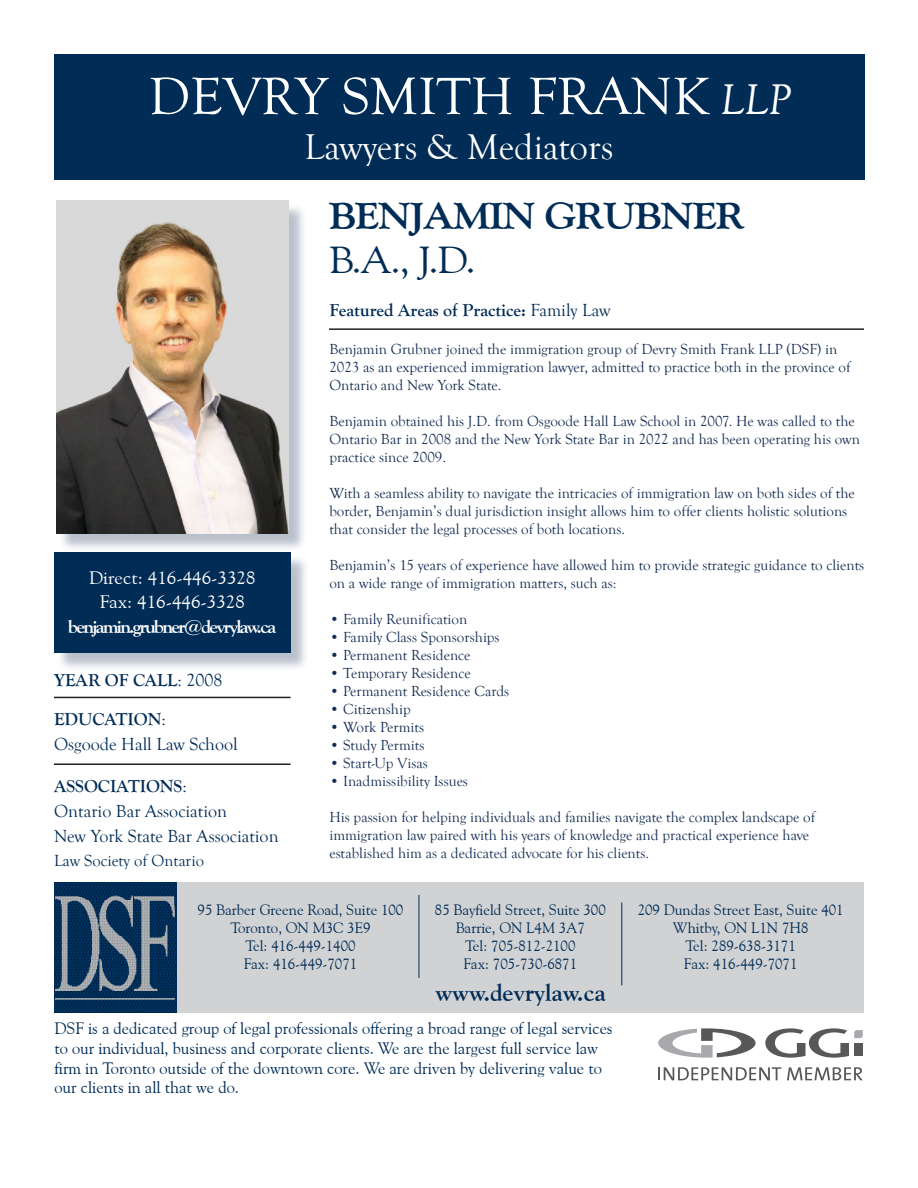
<style>
.page{position:relative;width:918px;height:1188px;background:#fff}
.page>*{position:absolute;margin:0;border:0;box-sizing:border-box;transform-origin:0 0}
.t1{font:54px "Goudy Old Style T";color:#fff;scale:1.04 1}
.t2{font:700 37.5px "Goudy Old Style BT";letter-spacing:-.025em;color:#002c55;scale:1.1 1}
.t3{font:37.5px "Goudy Old Style BT";color:#002c55;scale:1.1 1}
.t4{font:36.75px "Goudy Old Style T";color:#fff}
.t5{font:700 24px "Goudy Old Style BT";color:#002c55}
.t6{font:18px/24.8px "Goudy Old Style T";color:#002c55}
.t7{font:700 18px "Goudy Old Style T";color:#002c55}
.t8{font:18px/24.8px "Goudy Old Style BT";color:#fff;text-align:center;scale:1.07 1}
.t9{font:700 18px "Goudy Old Style BT";letter-spacing:-.09em;color:#fff;scale:1.07 1}
.t10{font:16.5px/19.8px "Goudy Old Style BT";color:#002c55}
.t11{font:16.5px "Goudy Old Style T";color:#002c55}
.t12{font:15px/18px "Goudy Old Style T";color:#142d54}
.t13{font:15px/18px "Goudy Old Style BT";color:#002c55;text-align:center}
.s1{font-style:italic;font-size:44.1px}
.s2{font-weight:400}
.s3{font-weight:700}
</style>
<div class="page">
<div style="left:54px;top:54px;width:810px;height:125px;background:#002c55"></div>
<div style="left:56px;top:555px;width:253px;height:117px;background:#142d54;opacity:.3"></div>
<div style="left:54px;top:553px;width:237px;height:100px;background:#002c55"></div>
<svg style="left:765px;top:1028px;width:98px;height:30px"></svg>
<svg style="left:658px;top:1028px;width:98px;height:30px"></svg>
<svg style="left:658px;top:1067px;width:123px;height:13px"></svg>
<svg style="left:787px;top:1067px;width:76px;height:13px"></svg>
<div style="left:177px;top:882px;width:687px;height:131px;background:#d1d2d4"></div>
<img style="left:54px;top:882px;width:122px;height:131px">
<hr style="left:419px;top:895px;width:1px;height:83px;background:#002c55">
<hr style="left:621px;top:902px;width:1px;height:83px;background:#002c55">
<hr style="left:329px;top:328px;width:535px;height:2px;background:#231f20">
<hr style="left:54px;top:697px;width:237px;height:1px;background:#231f20">
<hr style="left:54px;top:763px;width:237px;height:2px;background:#231f20">
<div style="left:58px;top:203px;width:249px;height:350px;background:#142d54;opacity:.3"></div>
<img style="left:56px;top:201px;width:232px;height:333px">
<h1 class="t1" style="left:148px;top:75px;width:619px">DEVRY SMITH FRANK <span class="s1">LLP</span></h1>
<h3 class="t4" style="left:304px;top:132px;width:311px">Lawyers &amp; Mediators</h3>
<p class="t8" style="left:89px;top:566px;width:157px">Direct: 416-446-3328<br>Fax: 416-446-3328</p>
<p class="t9" style="left:68px;top:620px;width:196px">benjamin.grubner@devrylaw.ca</p>
<p class="t7" style="left:54px;top:669px;width:170px">YEAR OF CALL<span class="s2">: 2008</span></p>
<p class="t6" style="left:54px;top:708px;width:185px"><span class="s3">EDUCATION</span>:<br>Osgoode Hall Law School</p>
<p class="t6" style="left:54px;top:775px;width:226px"><span class="s3">ASSOCIATIONS</span>:<br>Ontario Bar Association<br>New York State Bar Association</p>
<p class="t11" style="left:54px;top:854px;width:152px">Law Society of Ontario</p>
<h2 class="t2" style="left:329px;top:201px;width:379px">BENJAMIN GRUBNER</h2>
<h2 class="t3" style="left:329px;top:245px;width:135px">B.A., J.D.</h2>
<p class="t7" style="left:329px;top:299px;width:283px">Featured Areas of Practice: <span class="s2">Family Law</span></p>
<p class="t12" style="left:329px;top:341px;width:523px">Benjamin Grubner joined the immigration group of Devry Smith Frank LLP (DSF) in<br>2023 as an experienced immigration lawyer, admitted to practice both in the province of<br>Ontario and New York State.</p>
<p class="t12" style="left:329px;top:413px;width:532px">Benjamin obtained his J.D. from Osgoode Hall Law School in 2007. He was called to the<br>Ontario Bar in 2008 and the New York State Bar in 2022 and has been operating his own practice since 2009.</p>
<p class="t12" style="left:329px;top:485px;width:527px">With a seamless ability to navigate the intricacies of immigration law on both sides of the border, Benjamin’s dual jurisdiction insight allows him to offer clients holistic solutions that consider the legal processes of both locations.</p>
<p class="t12" style="left:329px;top:557px;width:536px">Benjamin’s 15 years of experience have allowed him to provide strategic guidance to clients on a wide range of immigration matters, such as:</p>
<p class="t12" style="left:329px;top:611px;width:139px">• Family Reunification</p>
<p class="t12" style="left:329px;top:629px;width:172px">• Family Class Sponsorships</p>
<p class="t12" style="left:329px;top:647px;width:143px">• Permanent Residence</p>
<p class="t12" style="left:329px;top:665px;width:143px">• Temporary Residence</p>
<p class="t12" style="left:329px;top:683px;width:181px">• Permanent Residence Cards</p>
<p class="t12" style="left:329px;top:701px;width:83px">• Citizenship</p>
<p class="t12" style="left:329px;top:719px;width:96px">• Work Permits</p>
<p class="t12" style="left:329px;top:737px;width:97px">• Study Permits</p>
<p class="t12" style="left:329px;top:755px;width:100px">• Start-Up Visas</p>
<p class="t12" style="left:329px;top:773px;width:140px">• Inadmissibility Issues</p>
<p class="t12" style="left:329px;top:809px;width:487px">His passion for helping individuals and families navigate the complex landscape of immigration law paired with his years of knowledge and practical experience have established him as a dedicated advocate for his clients.</p>
<p class="t13" style="left:198px;top:902px;width:207px">95 Barber Greene Road, Suite 100<br>Toronto, ON M3C 3E9<br>Tel: 416-449-1400<br>Fax: 416-449-7071</p>
<p class="t13" style="left:638px;top:902px;width:207px">209 Dundas Street East, Suite 401<br>Whitby, ON L1N 7H8<br>Tel: 289-638-3171<br>Fax: 416-449-7071</p>
<p class="t13" style="left:435px;top:902px;width:172px">85 Bayfield Street, Suite 300<br>Barrie, ON L4M 3A7<br>Tel: 705-812-2100<br>Fax: 705-730-6871</p>
<h3 class="t5" style="left:435px;top:983px;width:172px">www.devrylaw.ca</h3>
<p class="t10" style="left:54px;top:1020px;width:560px">DSF is a dedicated group of legal professionals offering a broad range of legal services to our individual, business and corporate clients. We are the largest full service law firm in Toronto outside of the downtown core. We are driven by delivering value to our clients in all that we do.</p>
</div>
